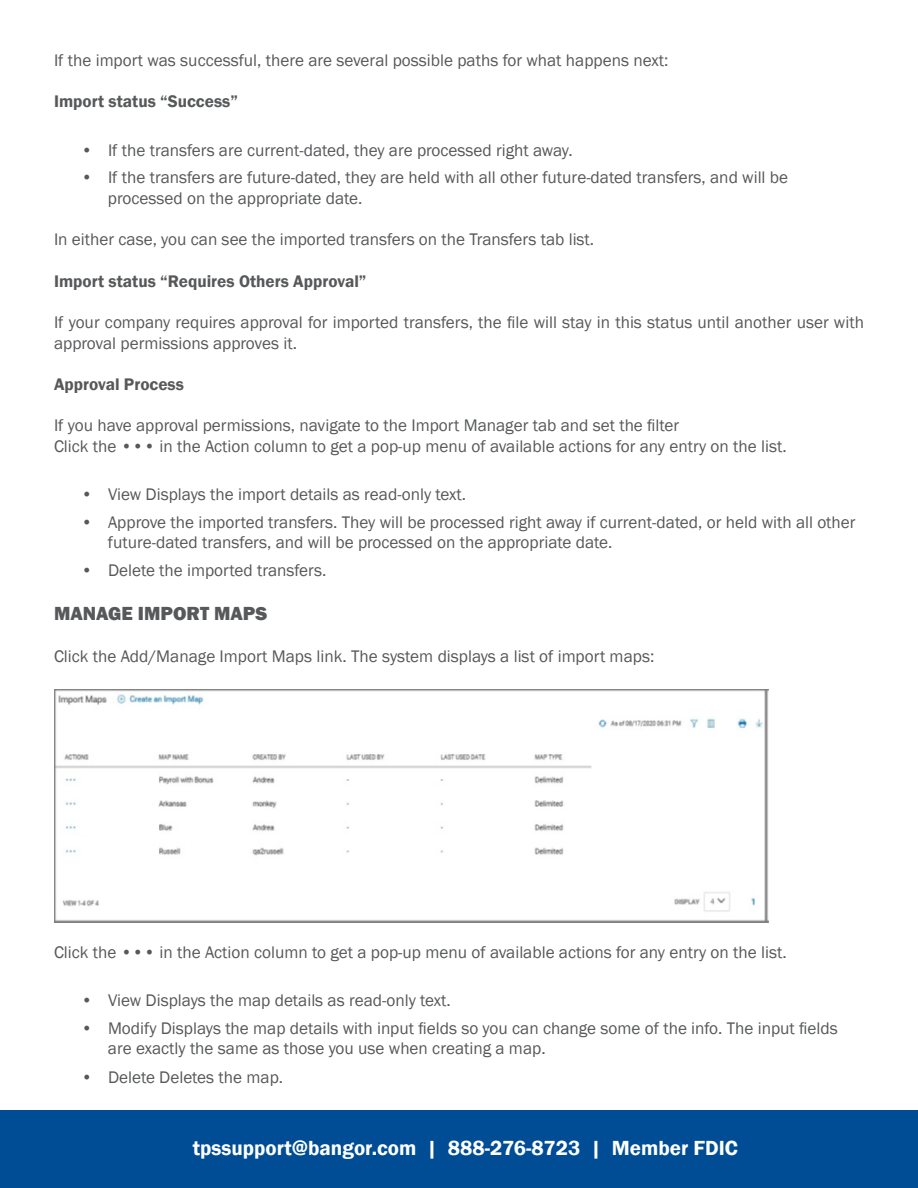
<style>
.page{position:relative;width:918px;height:1188px;background:#fff}
.page>*{position:absolute;margin:0;border:0;box-sizing:border-box;transform-origin:0 0}
.t1{font:600 21px "Franklin Gothic";color:#fff}
.t2{font:800 19.5px "Franklin Gothic";color:#57585a}
.t3{font:17.25px/20.7px "Franklin Gothic";color:#57585a}
.t4{font:600 17.25px "Franklin Gothic";color:#57585a}
</style>
<div class="page">
<div style="left:0;top:1110px;width:918px;height:78px;background:#014d95"></div>
<img style="left:54px;top:689px;width:714px;height:234px">
<p class="t3" style="left:54px;top:50px;width:616px">If the import was successful, there are several possible paths for what happens next:</p>
<p class="t4" style="left:54px;top:91px;width:185px">Import status “Success”</p>
<p class="t3" style="left:81px;top:140px;width:493px">• If the transfers are current-dated, they are processed right away.</p>
<p class="t3" style="left:108px;top:167px;width:682px;text-indent:-27px">• If the transfers are future-dated, they are held with all other future-dated transfers, and will be processed on the appropriate date.</p>
<p class="t3" style="left:54px;top:229px;width:542px">In either case, you can see the imported transfers on the Transfers tab list.</p>
<p class="t4" style="left:54px;top:270px;width:314px">Import status “Requires Others Approval”</p>
<p class="t3" style="left:54px;top:312px;width:811px">If your company requires approval for imported transfers, the file will stay in this status until another user with approval permissions approves it.</p>
<p class="t4" style="left:54px;top:374px;width:131px">Approval Process</p>
<p class="t3" style="left:54px;top:416px;width:627px">If you have approval permissions, navigate to the Import Manager tab and set the filter</p>
<p class="t3" style="left:54px;top:436px;width:734px">Click the ••• in the Action column to get a pop-up menu of available actions for any entry on the list.</p>
<p class="t3" style="left:81px;top:485px;width:387px">• View Displays the import details as read-only text.</p>
<p class="t3" style="left:108px;top:512px;width:749px;text-indent:-27px">• Approve the imported transfers. They will be processed right away if current-dated, or held with all other future-dated transfers, and will be processed on the appropriate date.</p>
<p class="t3" style="left:81px;top:560px;width:247px">• Delete the imported transfers.</p>
<p class="t2" style="left:54px;top:601px;width:215px">MANAGE IMPORT MAPS</p>
<p class="t3" style="left:54px;top:647px;width:602px">Click the Add/Manage Import Maps link. The system displays a list of import maps:</p>
<p class="t3" style="left:54px;top:942px;width:734px">Click the ••• in the Action column to get a pop-up menu of available actions for any entry on the list.</p>
<p class="t3" style="left:81px;top:991px;width:371px">• View Displays the map details as read-only text.</p>
<p class="t3" style="left:108px;top:1018px;width:731px;text-indent:-27px">• Modify Displays the map details with input fields so you can change some of the info. The input fields are exactly the same as those you use when creating a map.</p>
<p class="t3" style="left:81px;top:1067px;width:204px">• Delete Deletes the map.</p>
<p class="t1" style="left:193px;top:1135px;width:547px">tpssupport@bangor.com | 888-276-8723 | Member FDIC</p>
</div>
